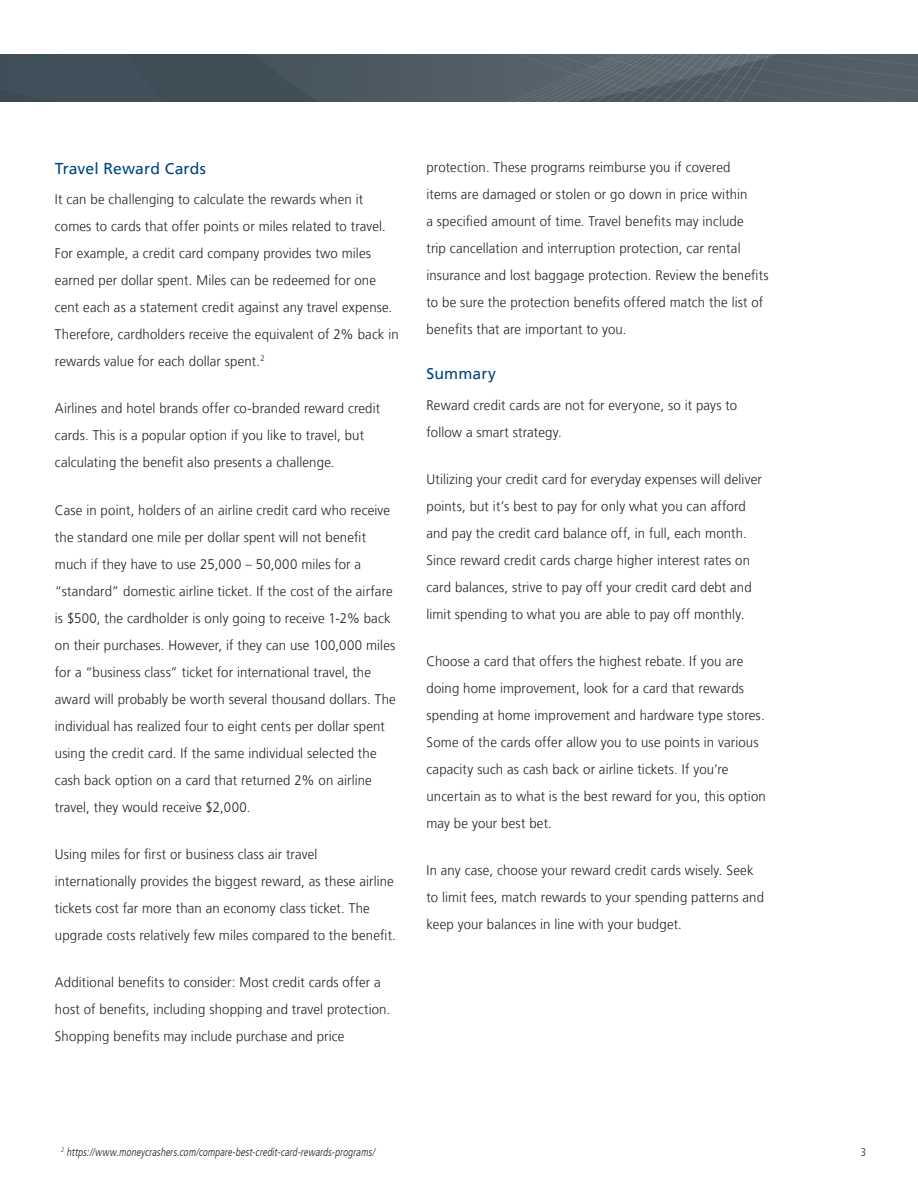
<style>
.page{position:relative;width:918px;height:1188px;background:#fff}
.page>*{position:absolute;margin:0;border:0;box-sizing:border-box;transform-origin:0 0}
.t1{font:15.75px "Frutiger LT";letter-spacing:.01em;color:#00467e}
.t2{font:300 13.8px/27px "Frutiger LT";letter-spacing:.01em;color:#231f20;scale:.95 1}
.t3{font:italic 300 condensed 11.25px "Frutiger LT";color:#231f20;scale:.95 1}
.t4{font:condensed 11.25px "Frutiger LT";color:#45555f}
</style>
<div class="page">
<svg style="left:0;top:54px;width:918px;height:47px;background:#4c5a62"></svg>
<p class="t1" style="left:55px;top:159px;width:153px">Travel Reward Cards</p>
<p class="t2" style="left:55px;top:186px;width:363px">It can be challenging to calculate the rewards when it comes to cards that offer points or miles related to travel.<br>For example, a credit card company provides two miles earned per dollar spent. Miles can be redeemed for one cent each as a statement credit against any travel expense.<br>Therefore, cardholders receive the equivalent of 2% back in rewards value for each dollar spent.<sup>2</sup></p>
<p class="t2" style="left:55px;top:395px;width:344px">Airlines and hotel brands offer co-branded reward credit cards. This is a popular option if you like to travel, but calculating the benefit also presents a challenge.</p>
<p class="t2" style="left:55px;top:496px;width:360px">Case in point, holders of an airline credit card who receive the standard one mile per dollar spent will not benefit much if they have to use 25,000 – 50,000 miles for a “standard” domestic airline ticket. If the cost of the airfare is $500, the cardholder is only going to receive 1-2% back on their purchases. However, if they can use 100,000 miles for a “business class” ticket for international travel, the award will probably be worth several thousand dollars. The individual has realized four to eight cents per dollar spent using the credit card. If the same individual selected the cash back option on a card that returned 2% on airline travel, they would receive $2,000.</p>
<p class="t2" style="left:55px;top:841px;width:360px">Using miles for first or business class air travel internationally provides the biggest reward, as these airline tickets cost far more than an economy class ticket. The upgrade costs relatively few miles compared to the benefit.</p>
<p class="t2" style="left:55px;top:969px;width:355px">Additional benefits to consider: Most credit cards offer a host of benefits, including shopping and travel protection.<br>Shopping benefits may include purchase and price</p>
<p class="t2" style="left:426px;top:154px;width:362px">protection. These programs reimburse you if covered<br>items are damaged or stolen or go down in price within<br>a specified amount of time. Travel benefits may include<br>trip cancellation and interruption protection, car rental insurance and lost baggage protection. Review the benefits to be sure the protection benefits offered match the list of benefits that are important to you.</p>
<p class="t1" style="left:426px;top:365px;width:71px">Summary</p>
<p class="t2" style="left:426px;top:392px;width:329px">Reward credit cards are not for everyone, so it pays to follow a smart strategy.</p>
<p class="t2" style="left:426px;top:466px;width:355px">Utilizing your credit card for everyday expenses will deliver points, but it’s best to pay for only what you can afford and pay the credit card balance off, in full, each month.<br>Since reward credit cards charge higher interest rates on card balances, strive to pay off your credit card debt and limit spending to what you are able to pay off monthly.</p>
<p class="t2" style="left:426px;top:648px;width:359px">Choose a card that offers the highest rebate. If you are doing home improvement, look for a card that rewards spending at home improvement and hardware type stores.<br>Some of the cards offer allow you to use points in various capacity such as cash back or airline tickets. If you’re uncertain as to what is the best reward for you, this option may be your best bet.</p>
<p class="t2" style="left:426px;top:857px;width:357px">In any case, choose your reward credit cards wisely. Seek to limit fees, match rewards to your spending patterns and keep your balances in line with your budget.</p>
<p class="t3" style="left:61px;top:1145px;width:334px"><sup>2</sup> https://www.moneycrashers.com/compare-best-credit-card-rewards-programs/</p>
<p class="t4" style="left:861px;top:1145px;width:7px">3</p>
</div>
